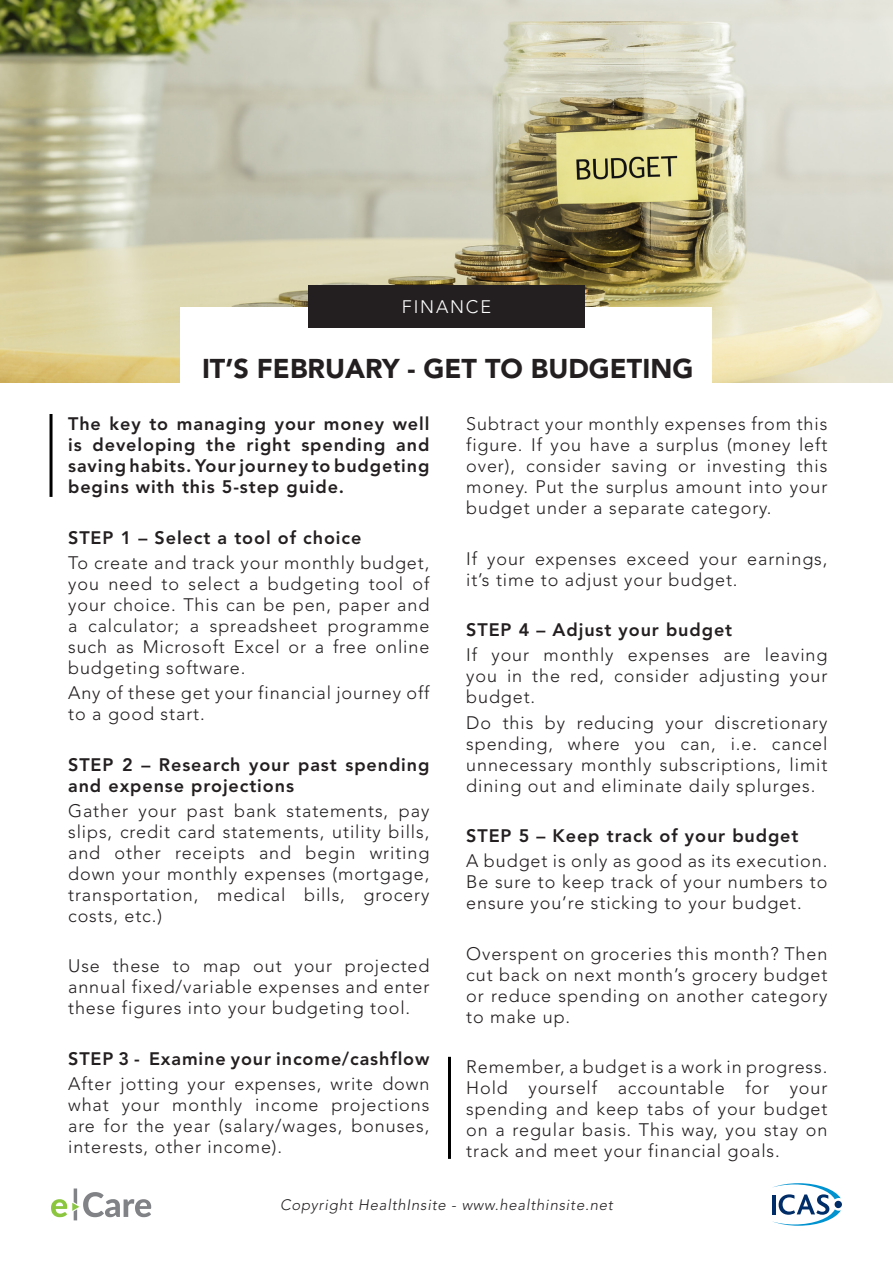
<style>
.page{position:relative;width:893px;height:1263px;background:#fff}
.page>*{position:absolute;margin:0;border:0;box-sizing:border-box;transform-origin:0 0}
.t1{font:900 27px "Avenir LT Std";color:#231f20}
.t2{font:300 18px/21px "Avenir LT Std";letter-spacing:.05em;color:#231f20;text-align:justify}
.t3{font:800 18px/21px "Avenir LT Std";letter-spacing:.05em;color:#231f20;text-align:justify}
.t4{font:300 18px "Avenir LT Std";letter-spacing:.1em;color:#fff}
.t5{font:italic 300 15px "Avenir LT Std";letter-spacing:.05em;color:#231f20}
</style>
<div class="page">
<svg style="left:51px;top:1188px;width:100px;height:32px"></svg>
<svg style="left:772px;top:1183px;width:69px;height:43px"></svg>
<img style="left:0;top:0;width:893px;height:383px">
<div style="left:181px;top:307px;width:531px;height:140px;background:#fff"></div>
<div style="left:308px;top:286px;width:277px;height:42px;background:#231f20"></div>
<hr style="left:50px;top:414px;width:3px;height:83px;background:#000">
<hr style="left:448px;top:1057px;width:3px;height:102px;background:#000">
<p class="t4" style="left:402px;top:296px;width:91px">FINANCE</p>
<p class="t1" style="left:202px;top:353px;width:493px">IT’S FEBRUARY - GET TO BUDGETING</p>
<p class="t3" style="left:68px;top:413px;width:363px">The key to managing your money well is developing the right spending and saving habits. Your journey to budgeting begins with this 5-step guide.</p>
<p class="t3" style="left:68px;top:527px;width:295px">STEP 1 – Select a tool of choice</p>
<p class="t2" style="left:68px;top:552px;width:363px">To create and track your monthly budget, you need to select a budgeting tool of your choice. This can be pen, paper and a calculator; a spreadsheet programme such as Microsoft Excel or a free online budgeting software.</p>
<p class="t2" style="left:68px;top:682px;width:363px">Any of these get your financial journey off to a good start.</p>
<p class="t3" style="left:68px;top:754px;width:363px">STEP 2 – Research your past spending and expense projections</p>
<p class="t2" style="left:68px;top:800px;width:363px">Gather your past bank statements, pay slips, credit card statements, utility bills, and other receipts and begin writing down your monthly expenses (mortgage, transportation, medical bills, grocery costs, etc.)</p>
<p class="t2" style="left:68px;top:956px;width:363px">Use these to map out your projected annual fixed/variable expenses and enter these figures into your budgeting tool.</p>
<p class="t3" style="left:68px;top:1048px;width:363px">STEP 3 - Examine your income/cashflow</p>
<p class="t2" style="left:68px;top:1073px;width:363px">After jotting your expenses, write down what your monthly income projections are for the year (salary/wages, bonuses, interests, other income).</p>
<p class="t2" style="left:466px;top:413px;width:363px">Subtract your monthly expenses from this figure. If you have a surplus (money left over), consider saving or investing this money. Put the surplus amount into your budget under a separate category.</p>
<p class="t2" style="left:466px;top:548px;width:363px">If your expenses exceed your earnings, it’s time to adjust your budget.</p>
<p class="t3" style="left:466px;top:619px;width:268px">STEP 4 – Adjust your budget</p>
<p class="t2" style="left:466px;top:645px;width:363px">If your monthly expenses are leaving you in the red, consider adjusting your budget.</p>
<p class="t2" style="left:466px;top:712px;width:363px">Do this by reducing your discretionary spending, where you can, i.e. cancel unnecessary monthly subscriptions, limit dining out and eliminate daily splurges.</p>
<p class="t3" style="left:466px;top:825px;width:334px">STEP 5 – Keep track of your budget</p>
<p class="t2" style="left:466px;top:851px;width:363px">A budget is only as good as its execution.<br>Be sure to keep track of your numbers to ensure you’re sticking to your budget.</p>
<p class="t2" style="left:466px;top:943px;width:363px">Overspent on groceries this month? Then cut back on next month’s grocery budget or reduce spending on another category to make up.</p>
<p class="t2" style="left:466px;top:1057px;width:363px">Remember, a budget is a work in progress.<br>Hold yourself accountable for your spending and keep tabs of your budget on a regular basis. This way, you stay on track and meet your financial goals.</p>
<p class="t5" style="left:280px;top:1196px;width:334px">Copyright HealthInsite - www.healthinsite.net</p>
</div>
